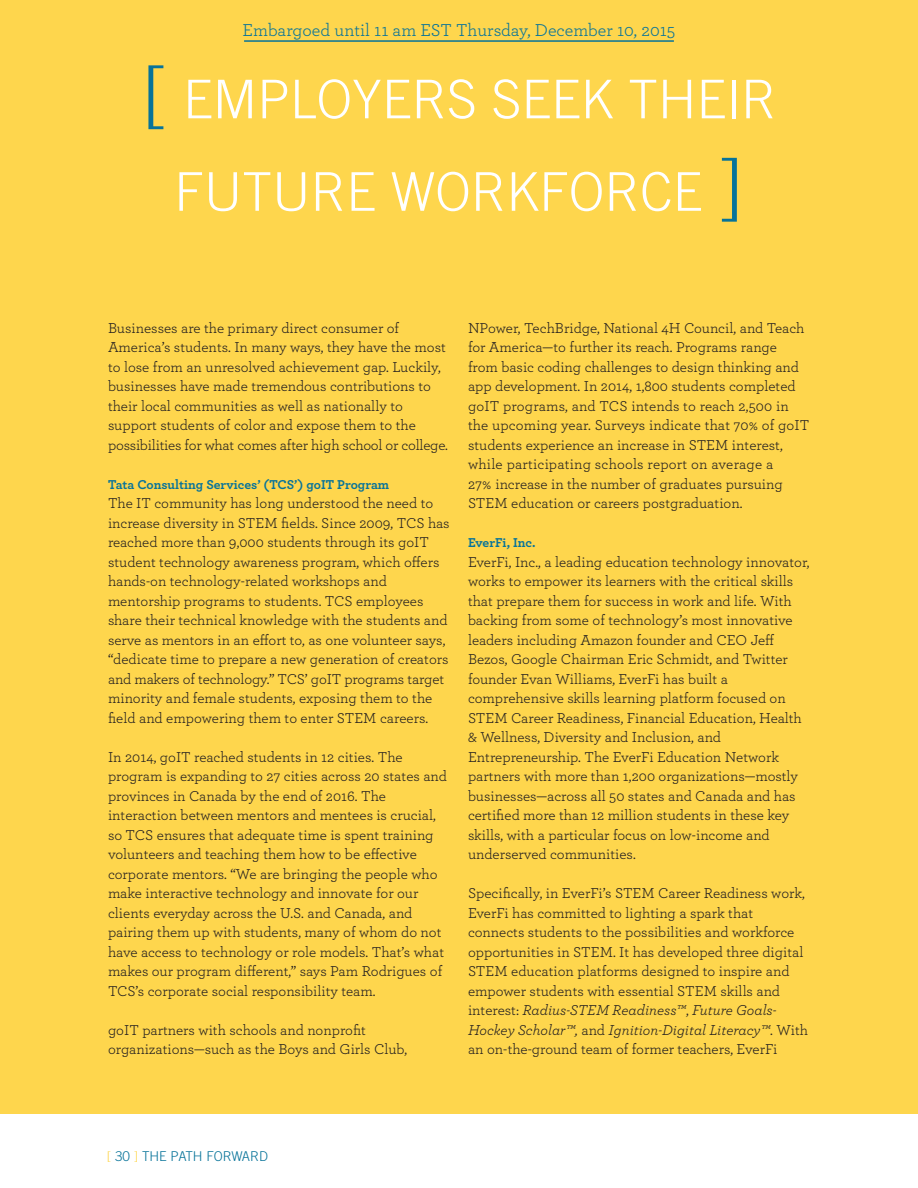
<style>
.page{position:relative;width:918px;height:1188px;background:#fff}
.page>*{position:absolute;margin:0;border:0;box-sizing:border-box;transform-origin:0 0}
.t1{font:300 53.4px/92.4px "Trade Gothic";color:#fff;text-align:center}
.Footnote_text{font:18px "Archer";color:#077399}
.Body{font:15px/19.5px "Archer";color:#231f20}
.Subhead{font:700 13.5px "Archer";color:#077399}
.t2{font:300 13.5px "Trade Gothic";color:#077399}
.s1{font-size:80.4px;color:#077399}
.s2{font-style:italic}
.s3{color:#fed64d}
</style>
<div class="page">
<div style="left:0;top:0;width:918px;height:1113px;background:#fed64d"></div>
<hr style="left:244px;top:40px;width:430px;height:2px;background:#077399">
<p class="Footnote_text" style="left:243px;top:18px;width:434px">Embargoed until 11 am EST Thursday, December 10, 2015</p>
<p class="t1" style="left:141px;top:52px;width:637px"><span class="s1">[</span> EMPLOYERS SEEK THEIR<br>FUTURE WORKFORCE <span class="s1">]</span></p>
<p class="Body" style="left:108px;top:317px;width:341px">Businesses are the primary direct consumer of America’s students. In many ways, they have the most to lose from an unresolved achievement gap. Luckily, businesses have made tremendous contributions to their local communities as well as nationally to support students of color and expose them to the possibilities for what comes after high school or college.</p>
<p class="Subhead" style="left:108px;top:474px;width:283px">Tata Consulting Services’ (TCS’) goIT Program</p>
<p class="Body" style="left:108px;top:493px;width:343px">The IT community has long understood the need to increase diversity in STEM fields. Since 2009, TCS has reached more than 9,000 students through its goIT student technology awareness program, which offers hands-on technology-related workshops and mentorship programs to students. TCS employees share their technical knowledge with the students and serve as mentors in an effort to, as one volunteer says, “dedicate time to prepare a new generation of creators and makers of technology.” TCS’ goIT programs target minority and female students, exposing them to the field and empowering them to enter STEM careers.</p>
<p class="Body" style="left:108px;top:746px;width:341px">In 2014, goIT reached students in 12 cities. The program is expanding to 27 cities across 20 states and provinces in Canada by the end of 2016. The interaction between mentors and mentees is crucial, so TCS ensures that adequate time is spent training volunteers and teaching them how to be effective corporate mentors. “We are bringing the people who make interactive technology and innovate for our clients everyday across the U.S. and Canada, and pairing them up with students, many of whom do not have access to technology or role models. That’s what makes our program different,” says Pam Rodrigues of TCS’s corporate social responsibility team.</p>
<p class="Body" style="left:108px;top:1019px;width:301px">goIT partners with schools and nonprofit organizations—such as the Boys and Girls Club,</p>
<p class="Body" style="left:468px;top:317px;width:343px">NPower, TechBridge, National 4H Council, and Teach for America—to further its reach. Programs range from basic coding challenges to design thinking and app development. In 2014, 1,800 students completed goIT programs, and TCS intends to reach 2,500 in the upcoming year. Surveys indicate that 70% of goIT students experience an increase in STEM interest, while participating schools report on average a<br>27% increase in the number of graduates pursuing STEM education or careers postgraduation.</p>
<p class="Subhead" style="left:468px;top:532px;width:69px">EverFi, Inc.</p>
<p class="Body" style="left:468px;top:551px;width:343px">EverFi, Inc., a leading education technology innovator, works to empower its learners with the critical skills that prepare them for success in work and life. With backing from some of technology’s most innovative leaders including Amazon founder and CEO Jeff Bezos, Google Chairman Eric Schmidt, and Twitter founder Evan Williams, EverFi has built a comprehensive skills learning platform focused on STEM Career Readiness, Financial Education, Health &amp; Wellness, Diversity and Inclusion, and Entrepreneurship. The EverFi Education Network partners with more than 1,200 organizations—mostly businesses—across all 50 states and Canada and has certified more than 12 million students in these key skills, with a particular focus on low-income and underserved communities.</p>
<p class="Body" style="left:468px;top:883px;width:342px">Specifically, in EverFi’s STEM Career Readiness work, EverFi has committed to lighting a spark that connects students to the possibilities and workforce opportunities in STEM. It has developed three digital STEM education platforms designed to inspire and empower students with essential STEM skills and interest: <span class="s2">Radius-STEM Readiness™</span>, <span class="s2">Future Goals-Hockey Scholar™,</span> and <span class="s2">Ignition-Digital Literacy™</span>. With an on-the-ground team of former teachers, EverFi</p>
<p class="t2" style="left:107px;top:1149px;width:163px"><span class="s3">[</span> 30 <span class="s3">]</span> THE PATH FORWARD</p>
</div>
